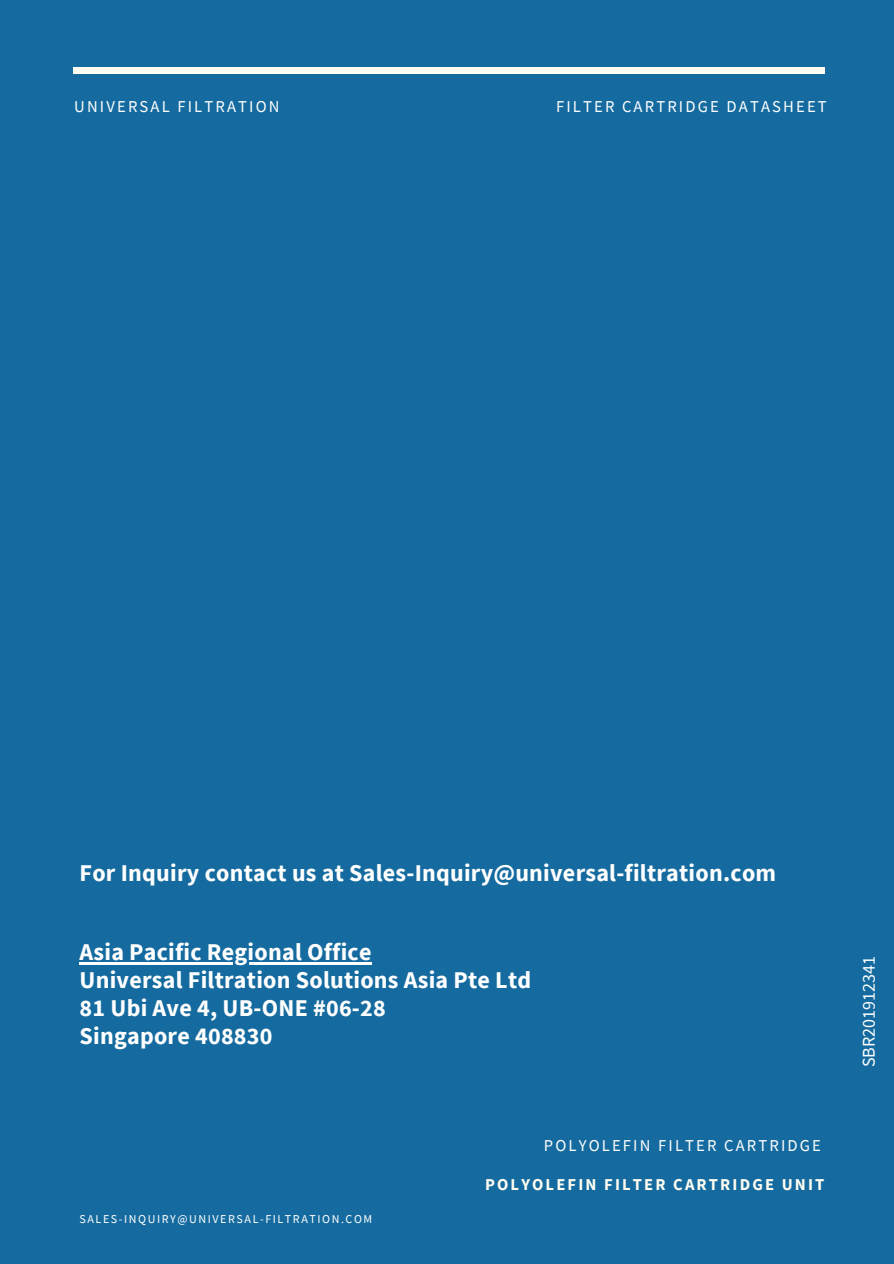
<style>
.page{position:relative;width:894px;height:1264px;background:#fff}
.page>*{position:absolute;margin:0;border:0;box-sizing:border-box;transform-origin:0 0}
.t1{font:700 24px/28.2px "Source Sans Pro";letter-spacing:.01em;color:#fff}
.t2{font:18px "Source Sans Pro";color:#fff}
.t3{font:16.5px "Source Sans Pro";letter-spacing:.13em;color:#fff}
.t4{font:700 16.5px "Source Sans Pro";letter-spacing:.13em;color:#fffdf1}
.t5{font:12px "Source Sans Pro";letter-spacing:.13em;color:#fff}
</style>
<div class="page">
<div style="left:0;top:0;width:893px;height:1263px;background:#156b9f"></div>
<div style="left:73px;top:67px;width:751px;height:7px;background:#fffdf1"></div>
<hr style="left:79px;top:962px;width:292px;height:2px;background:#fff">
<p class="t3" style="left:74px;top:95px;width:207px">UNIVERSAL FILTRATION</p>
<p class="t3" style="left:556px;top:95px;width:272px">FILTER CARTRIDGE DATASHEET</p>
<p class="t1" style="left:79px;top:858px;width:698px">For Inquiry contact us at Sales-Inquiry@universal-filtration.com</p>
<p class="t1" style="left:79px;top:937px;width:453px">Asia Pacific Regional Office<br>Universal Filtration Solutions Asia Pte Ltd<br>81 Ubi Ave 4, UB-ONE #06-28<br>Singapore 408830</p>
<p class="t5" style="left:79px;top:1210px;width:294px">SALES-INQUIRY@UNIVERSAL-FILTRATION.COM</p>
<p class="t3" style="left:543px;top:1135px;width:278px">POLYOLEFIN FILTER CARTRIDGE</p>
<p class="t4" style="left:485px;top:1173px;width:341px">POLYOLEFIN FILTER CARTRIDGE UNIT</p>
<p class="t2" style="left:856px;top:1067px;width:113px;rotate:-90deg">SBR201912341</p>
</div>
